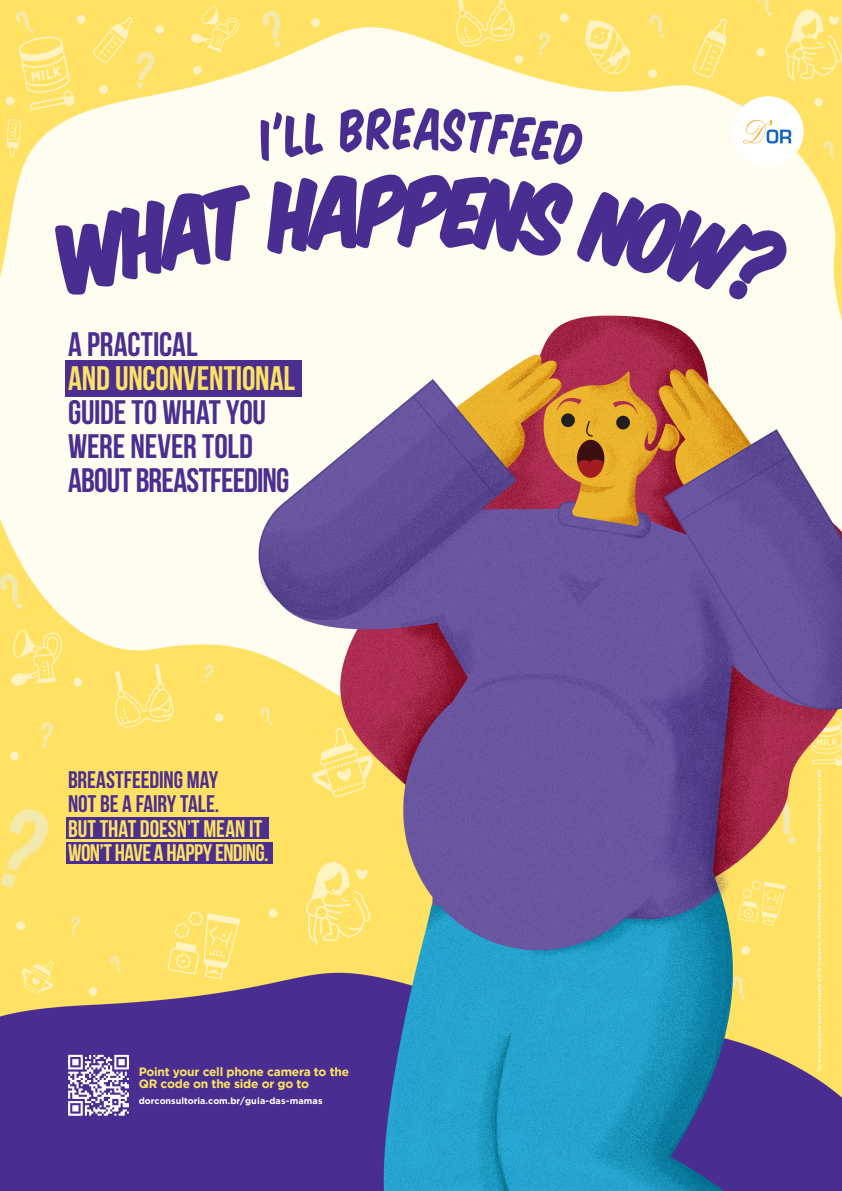
<style>
.page{position:relative;width:842px;height:1191px;background:#fff}
.page>*{position:absolute;margin:0;border:0;box-sizing:border-box;transform-origin:0 0}
.t1{font:700 34px/34px "Bebas Neue";letter-spacing:-.01em;color:#4b2e90}
.t2{font:700 34px "Bebas Neue";letter-spacing:-.005em;color:#fce363}
.t3{font:700 24px "Bebas Neue";letter-spacing:-.005em;color:#4b2e90}
.t4{font:700 24px "Bebas Neue";letter-spacing:-.02em;color:#fce363}
.t5{font:700 24px "Bebas Neue";color:#fce363}
.t6{font:700 12px/12px "Gotham";letter-spacing:-.02em;color:#fce363}
.t7{font:700 9px "Gotham";color:#fff}
.t8{font:700 4px "Gotham";letter-spacing:.03em;color:#fff}
</style>
<div class="page">
<img style="left:0;top:0;width:842px;height:1191px">
<div style="left:65px;top:360px;width:237px;height:37px;background:#4b2e90"></div>
<div style="left:66px;top:817px;width:203px;height:22px;background:#4b2e90"></div>
<div style="left:66px;top:841px;width:206px;height:22px;background:#4b2e90"></div>
<svg style="left:68px;top:1054px;width:61px;height:62px"></svg>
<div style="left:733px;top:96px;width:71px;height:71px;background:#fff;border-radius:50%"></div>
<svg style="left:743px;top:120px;width:48px;height:23px"></svg>
<p class="t1" style="left:68px;top:326px;width:131px">A PRACTICAL</p>
<p class="t2" style="left:68px;top:359px;width:228px">AND UNCONVENTIONAL</p>
<p class="t1" style="left:68px;top:394px;width:223px">GUIDE TO WHAT YOU<br>WERE NEVER TOLD<br>ABOUT BREASTFEEDING</p>
<p class="t3" style="left:68px;top:767px;width:152px">BREASTFEEDING MAY</p>
<p class="t3" style="left:68px;top:791px;width:153px">NOT BE A FAIRY TALE.</p>
<p class="t5" style="left:68px;top:815px;width:196px">BUT THAT DOESN’T MEAN IT</p>
<p class="t4" style="left:68px;top:839px;width:202px">WON’T HAVE A HAPPY ENDING.</p>
<p class="t6" style="left:139px;top:1065px;width:212px">Point your cell phone camera to the<br>QR code on the side or go to</p>
<p class="t7" style="left:139px;top:1095px;width:185px">dorconsultoria.com.br/guia-das-mamas</p>
<p class="t8" style="left:817px;top:1072px;width:304px;rotate:-90deg">The entire intellectual content is property of D’Or Consultoria. Technical Manager: Dr. Sérgio Hércules - CRM (Regional Medical Council) 61.605</p>
</div>
